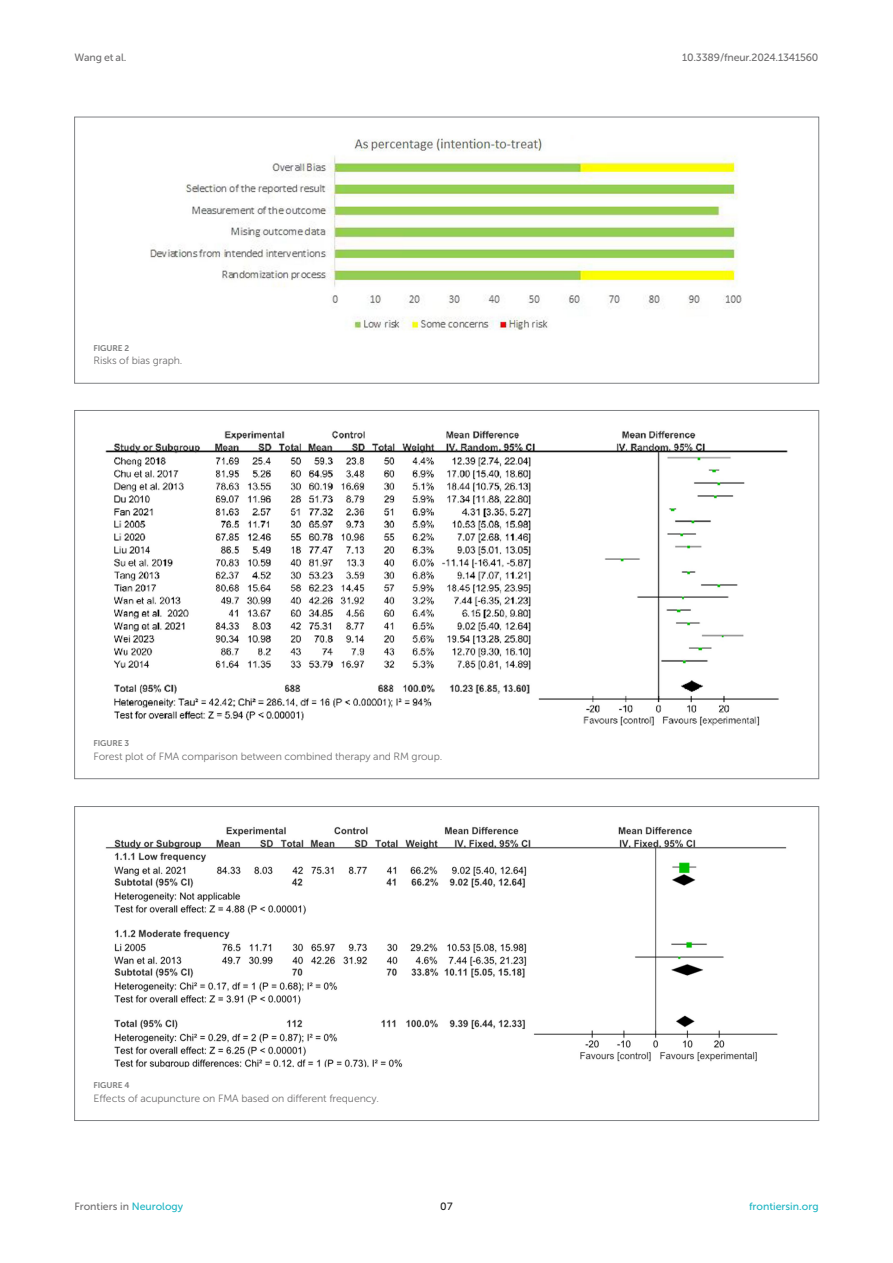
<style>
.page{position:relative;width:893px;height:1263px;background:#fff}
.page>*{position:absolute;margin:0;border:0;box-sizing:border-box;transform-origin:0 0}
.FIG_LEG{font:10.5px "Museo Sans 300";letter-spacing:-.01em;color:#706f70}
.t1{font:10.5px "Museo Sans 500";letter-spacing:-.015em;color:#706f70}
.t2{font:10.5px "Museo Sans 500";color:#1db5c3}
.t3{font:10.5px "Museo Sans 500";color:#1b1c1b}
.FIG_HD{font:8.25px "Museo Sans 700";letter-spacing:-.01em;color:#7e7f7f}
.s1{color:#1db5c3}
</style>
<div class="page">
<img style="left:150px;top:138px;width:592px;height:192px">
<div style="left:74px;top:117px;width:745px;height:266px;border:1px solid #808285"></div>
<img style="left:105px;top:430px;width:683px;height:296px">
<img style="left:105px;top:826px;width:682px;height:242px">
<p class="t1" style="left:74px;top:51px;width:53px">Wang et al.</p>
<p class="t1" style="left:682px;top:51px;width:138px">10.3389/fneur.2024.1341560</p>
<p class="FIG_HD" style="left:94px;top:343px;width:37px">FIGURE 2</p>
<p class="FIG_LEG" style="left:94px;top:355px;width:90px">Risks of bias graph.</p>
<p class="FIG_HD" style="left:94px;top:739px;width:37px">FIGURE 3</p>
<p class="FIG_LEG" style="left:94px;top:750px;width:350px">Forest plot of FMA comparison between combined therapy and RM group.</p>
<p class="FIG_HD" style="left:94px;top:1081px;width:37px">FIGURE 4</p>
<p class="FIG_LEG" style="left:94px;top:1092px;width:287px">Effects of acupuncture on FMA based on different frequency.</p>
<p class="t1" style="left:74px;top:1200px;width:110px">Frontiers in <span class="s1">Neurology</span></p>
<p class="t3" style="left:440px;top:1200px;width:14px">07</p>
<p class="t2" style="left:749px;top:1200px;width:71px">frontiersin.org</p>
</div>
